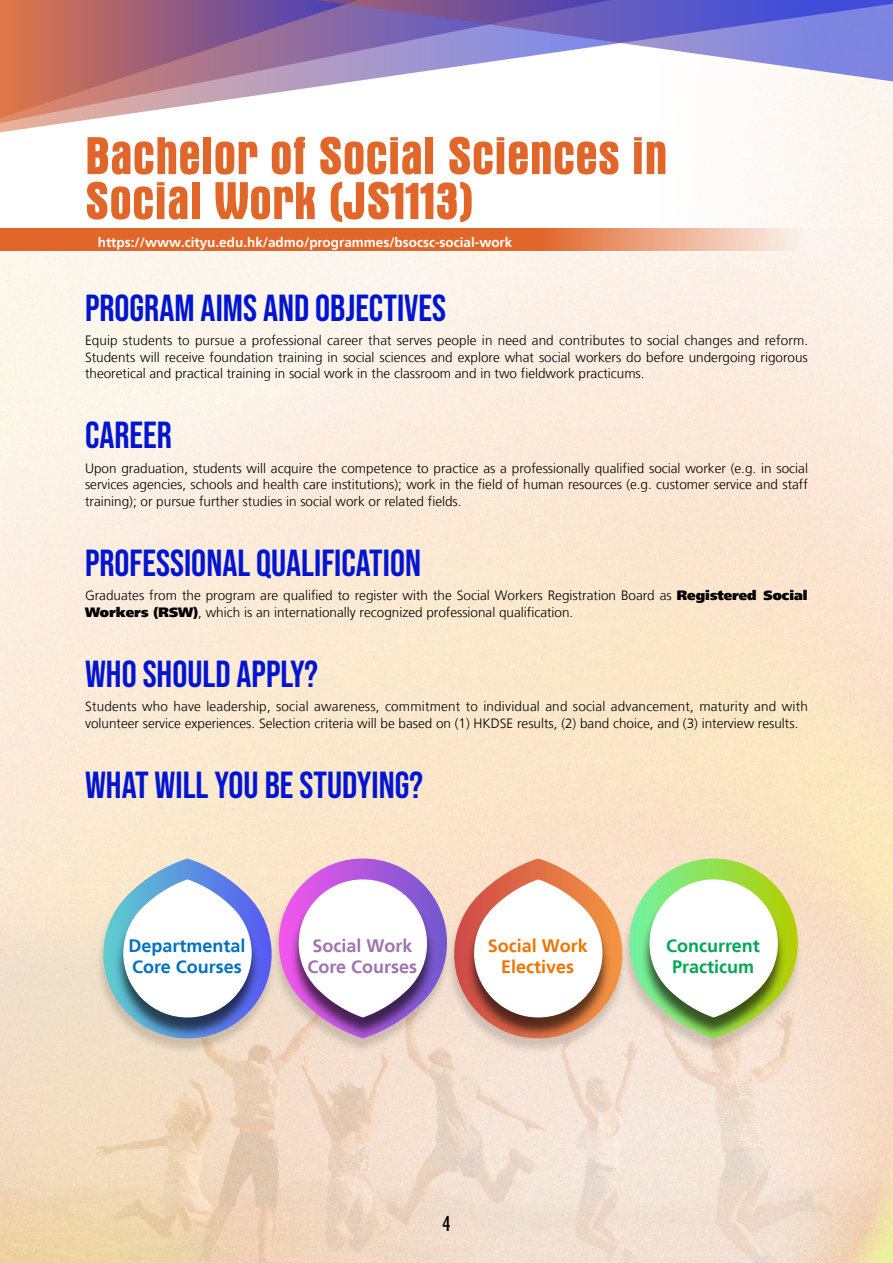
<style>
.page{position:relative;width:893px;height:1263px;background:#fff}
.page>*{position:absolute;margin:0;border:0;box-sizing:border-box;transform-origin:0 0}
.t1{font:700 condensed 54px/45px "Aurora BT";color:#e16629}
.t2{font:37.5px "Bebas Neue";color:#0015d1}
.t3{font:500 condensed 21px "Futura BT";color:#000}
.t4{font:700 18px/21px "Frutiger LT";color:#0072c0}
.t5{font:700 18px/21px "Frutiger LT";color:#a073b0}
.t6{font:700 18px/21px "Frutiger LT";color:#ee7500;text-align:center}
.t7{font:700 18px/21px "Frutiger LT";color:#00a853;text-align:center}
.t8{font:300 13.5px/16.5px "Frutiger LT";color:#000;text-align:justify}
.t9{font:700 13.5px "Frutiger LT";color:#fff}
.s1{font-weight:900}
</style>
<div class="page">
<svg style="left:0;top:228px;width:893px;height:22px;background:#e7895a"></svg>
<img style="left:0;top:731px;width:893px;height:532px">
<svg style="left:0;top:85px;width:893px;height:54px"></svg>
<svg style="left:0;top:85px;width:737px;height:45px"></svg>
<svg style="left:0;top:0;width:429px;height:124px"></svg>
<svg style="left:225px;top:0;width:668px;height:85px"></svg>
<img style="left:279px;top:1046px;width:164px;height:10px">
<img style="left:630px;top:1046px;width:175px;height:10px">
<img style="left:443px;top:1046px;width:187px;height:10px">
<img style="left:92px;top:858px;width:187px;height:198px">
<img style="left:95px;top:858px;width:711px;height:188px">
<h1 class="t1" style="left:85px;top:133px;width:584px">Bachelor of Social Sciences in<br>Social Work (JS1113)</h1>
<p class="t9" style="left:98px;top:234px;width:416px">https://www.cityu.edu.hk/admo/programmes/bsocsc-social-work</p>
<h2 class="t2" style="left:85px;top:287px;width:363px">PROGRAM AIMS AND OBJECTIVES</h2>
<p class="t8" style="left:85px;top:332px;width:724px">Equip students to pursue a professional career that serves people in need and contributes to social changes and reform.<br>Students will receive foundation training in social sciences and explore what social workers do before undergoing rigorous theoretical and practical training in social work in the classroom and in two fieldwork practicums.</p>
<h2 class="t2" style="left:85px;top:414px;width:88px">CAREER</h2>
<p class="t8" style="left:85px;top:460px;width:724px">Upon graduation, students will acquire the competence to practice as a professionally qualified social worker (e.g. in social services agencies, schools and health care institutions); work in the field of human resources (e.g. customer service and staff training); or pursue further studies in social work or related fields.</p>
<h2 class="t2" style="left:85px;top:542px;width:337px">PROFESSIONAL QUALIFICATION</h2>
<p class="t8" style="left:85px;top:587px;width:724px">Graduates from the program are qualified to register with the Social Workers Registration Board as <span class="s1">Registered Social<br>Workers (RSW)</span>, which is an internationally recognized professional qualification.</p>
<h2 class="t2" style="left:85px;top:653px;width:235px">WHO SHOULD APPLY?</h2>
<p class="t8" style="left:85px;top:698px;width:724px">Students who have leadership, social awareness, commitment to individual and social advancement, maturity and with volunteer service experiences. Selection criteria will be based on (1) HKDSE results, (2) band choice, and (3) interview results.</p>
<h2 class="t2" style="left:85px;top:764px;width:339px">WHAT WILL YOU BE STUDYING?</h2>
<h3 class="t4" style="left:129px;top:935px;width:119px">Departmental<br>Core Courses</h3>
<h3 class="t5" style="left:308px;top:935px;width:111px">Social Work<br>Core Courses</h3>
<h3 class="t6" style="left:488px;top:935px;width:102px">Social Work<br>Electives</h3>
<h3 class="t7" style="left:666px;top:935px;width:95px">Concurrent<br>Practicum</h3>
<h3 class="t3" style="left:442px;top:1211px;width:10px">4</h3>
</div>
